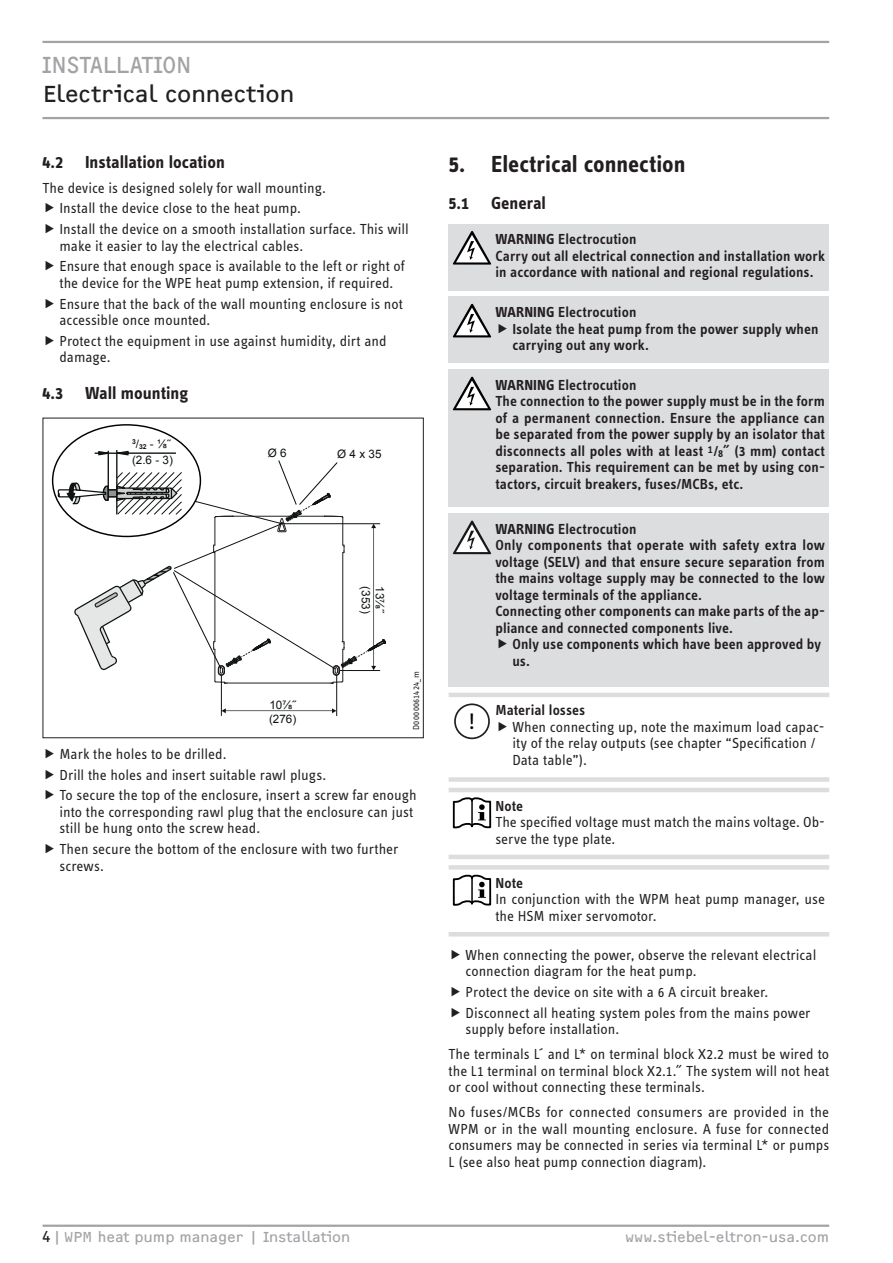
<style>
.page{position:relative;width:893px;height:1263px;background:#fff}
.page>*{position:absolute;margin:0;border:0;box-sizing:border-box;transform-origin:0 0}
.t1{font:700 24px "STE Info Text";color:#231f20}
.t2{font:24px "F2 FOCR Bczyk Com";color:#231f20}
.t3{font:24px "F2 FOCR Bczyk Com";letter-spacing:-.01em;color:#a1a3a6}
.t4{font:23.25px "STE Info Text";color:#000}
.t5{font:700 18px "STE Info Text";color:#231f20}
.t6{font:15px/16.5px "STE Info Text";color:#231f20}
.t7{font:600 15px/16.5px "STE Info Text";letter-spacing:.005em;color:#231f20}
.t8{font:15px "F2 FOCR Bczyk Com";color:#a1a3a6}
.t9{font:11.7px/14px "Arial";color:#0f1313}
.t10{font:9px "STE Info Text";letter-spacing:.035em;color:#231f20}
.s1{font-weight:700}
.s2{font-size:11.25px}
.s3{color:#231f20}
</style>
<div class="page">
<hr style="left:43px;top:41px;width:786px;height:2px;background:#a1a3a6">
<hr style="left:43px;top:117px;width:786px;height:2px;background:#a1a3a6">
<hr style="left:43px;top:1224px;width:786px;height:3px;background:#a1a3a6">
<hr style="left:221px;top:675px;width:1px;height:41px;background:#0f1313">
<hr style="left:336px;top:675px;width:1px;height:41px;background:#0f1313">
<svg style="left:222px;top:708px;width:114px;height:5px"></svg>
<svg style="left:57px;top:450px;width:329px;height:234px"></svg>
<hr style="left:108px;top:451px;width:1px;height:38px;background:#0f1313">
<div style="left:449px;top:224px;width:380px;height:67px;background:#dcdddf"></div>
<svg style="left:453px;top:231px;width:38px;height:34px"></svg>
<div style="left:449px;top:297px;width:380px;height:66px;background:#dcdddf"></div>
<svg style="left:453px;top:304px;width:38px;height:33px"></svg>
<div style="left:449px;top:369px;width:380px;height:138px;background:#dcdddf"></div>
<svg style="left:453px;top:377px;width:38px;height:33px"></svg>
<div style="left:449px;top:513px;width:380px;height:174px;background:#dcdddf"></div>
<svg style="left:453px;top:521px;width:38px;height:33px"></svg>
<hr style="left:449px;top:693px;width:380px;height:4px;background:#dcdddf">
<div style="left:449px;top:777px;width:380px;height:5px;background:#dcdddf"></div>
<div style="left:454px;top:703px;width:36px;height:36px;border:2px solid #231f20;border-radius:50%"></div>
<hr style="left:449px;top:788px;width:380px;height:4px;background:#dcdddf">
<hr style="left:449px;top:855px;width:380px;height:4px;background:#dcdddf">
<svg style="left:453px;top:797px;width:38px;height:31px"></svg>
<hr style="left:471px;top:800px;width:2px;height:25px;background:#000">
<div style="left:449px;top:865px;width:380px;height:5px;background:#dcdddf"></div>
<hr style="left:449px;top:932px;width:380px;height:4px;background:#dcdddf">
<svg style="left:453px;top:875px;width:38px;height:31px"></svg>
<hr style="left:471px;top:878px;width:2px;height:24px;background:#000">
<h1 class="t3" style="left:43px;top:51px;width:113px">Installation</h1>
<h1 class="t2" style="left:43px;top:80px;width:253px">Electrical connection</h1>
<p class="t5" style="left:43px;top:151px;width:184px">4.2 Installation location</p>
<p class="t6" style="left:60px;top:177px;width:351px;line-height:20.7px;text-indent:-17px">The device is designed solely for wall mounting.<br>Install the device close to the heat pump.<br>Install the device on a smooth installation surface. This will</p>
<p class="t6" style="left:60px;top:235px;width:347px;line-height:20.7px">make it easier to lay the electrical cables.<br>Ensure that enough space is available to the left or right of</p>
<p class="t6" style="left:60px;top:272px;width:345px;line-height:20.7px">the device for the WPE heat pump extension, if required.<br>Ensure that the back of the wall mounting enclosure is not</p>
<p class="t6" style="left:60px;top:310px;width:328px;line-height:20.7px">accessible once mounted.<br>Protect the equipment in use against humidity, dirt and</p>
<p class="t6" style="left:60px;top:349px;width:53px">damage.</p>
<p class="t5" style="left:43px;top:383px;width:147px">4.3 Wall mounting</p>
<p class="t9" style="left:132px;top:436px;width:42px;line-height:16px"><sup>3</sup>/<sub>32</sub> - ⅛˝ (2.6 - 3)</p>
<p class="t9" style="left:268px;top:446px;width:20px">Ø 6</p>
<p class="t9" style="left:337px;top:447px;width:46px">Ø 4 x 35</p>
<p class="t9" style="left:387px;top:586px;width:29px;rotate:90deg">13⅞˝ (353)</p>
<p class="t10" style="left:411px;top:730px;width:60px;rotate:-90deg">D0000061424_m</p>
<p class="t6" style="left:60px;top:743px;width:359px;line-height:20.7px">Mark the holes to be drilled.<br>Drill the holes and insert suitable rawl plugs.<br>To secure the top of the enclosure, insert a screw far enough</p>
<p class="t6" style="left:60px;top:804px;width:355px">into the corresponding rawl plug that the enclosure can just still be hung onto the screw head.</p>
<p class="t6" style="left:60px;top:841px;width:340px">Then secure the bottom of the enclosure with two further screws.</p>
<p class="t9" style="left:269px;top:697px;width:29px">10⅞˝ (276)</p>
<h1 class="t1" style="left:449px;top:150px;width:238px">5. Electrical connection</h1>
<p class="t5" style="left:449px;top:193px;width:99px">5.1 General</p>
<p class="t7" style="left:495px;top:231px;width:331px"><span class="s1">WARNING</span> Electrocution<br>Carry out all electrical connection and installation work in accordance with national and regional regulations.</p>
<p class="t7" style="left:512px;top:304px;width:308px;text-indent:-17px"><span class="s1">WARNING</span> Electrocution<br>Isolate the heat pump from the power supply when carrying out any work.</p>
<p class="t7" style="left:495px;top:377px;width:331px"><span class="s1">WARNING</span> Electrocution<br>The connection to the power supply must be in the form of a permanent connection. Ensure the appliance can be separated from the power supply by an isolator that disconnects all poles with at least <sup>1</sup>/<span class="s2">8</span>˝ (3 mm) contact separation. This requirement can be met by using con&shy;tactors, circuit breakers, fuses/MCBs, etc.</p>
<p class="t7" style="left:495px;top:521px;width:331px"><span class="s1">WARNING</span> Electrocution<br>Only components that operate with safety extra low voltage (SELV) and that ensure secure separation from the mains voltage supply may be connected to the low voltage terminals of the appliance.<br>Connecting other components can make parts of the ap&shy;pliance and connected components live.</p>
<p class="t7" style="left:512px;top:636px;width:310px">Only use components which have been approved by us.</p>
<p class="t7" style="left:495px;top:702px;width:91px">Material losses</p>
<p class="t6" style="left:512px;top:719px;width:314px">When connecting up, note the maximum load capac&shy;ity of the relay outputs (see chapter “Specification /<br>Data table”).</p>
<p class="t7" style="left:495px;top:797px;width:29px">Note</p>
<p class="t6" style="left:495px;top:814px;width:331px">The specified voltage must match the mains voltage. Ob&shy;serve the type plate.</p>
<p class="t7" style="left:495px;top:875px;width:29px">Note</p>
<p class="t6" style="left:495px;top:891px;width:331px">In conjunction with the WPM heat pump manager, use the HSM mixer servomotor.</p>
<p class="t6" style="left:466px;top:946px;width:352px">When connecting the power, observe the relevant electrical connection diagram for the heat pump.</p>
<p class="t6" style="left:466px;top:982px;width:346px;line-height:20.7px">Protect the device on site with a 6 A circuit breaker.<br>Disconnect all heating system poles from the mains power</p>
<p class="t6" style="left:449px;top:1017px;width:382px;line-height:25px;text-indent:17px">supply before installation.<br>The terminals L´ and L* on terminal block X2.2 must be wired to</p>
<p class="t6" style="left:449px;top:1062px;width:382px">the L1 terminal on terminal block X2.1.˝ The system will not heat or cool without connecting these terminals.</p>
<p class="t6" style="left:449px;top:1104px;width:382px;text-align:justify">No fuses/MCBs for connected consumers are provided in the WPM or in the wall mounting enclosure. A fuse for connected consumers may be connected in series via terminal L* or pumps L (see also heat pump connection diagram).</p>
<h2 class="t4" style="left:468px;top:708px;width:8px">!</h2>
<p class="t8" style="left:43px;top:1228px;width:309px"><span class="s3">4</span>|WPM heat pump manager | Installation</p>
<p class="t8" style="left:625px;top:1228px;width:206px">www.stiebel-eltron-usa.com</p>
</div>
